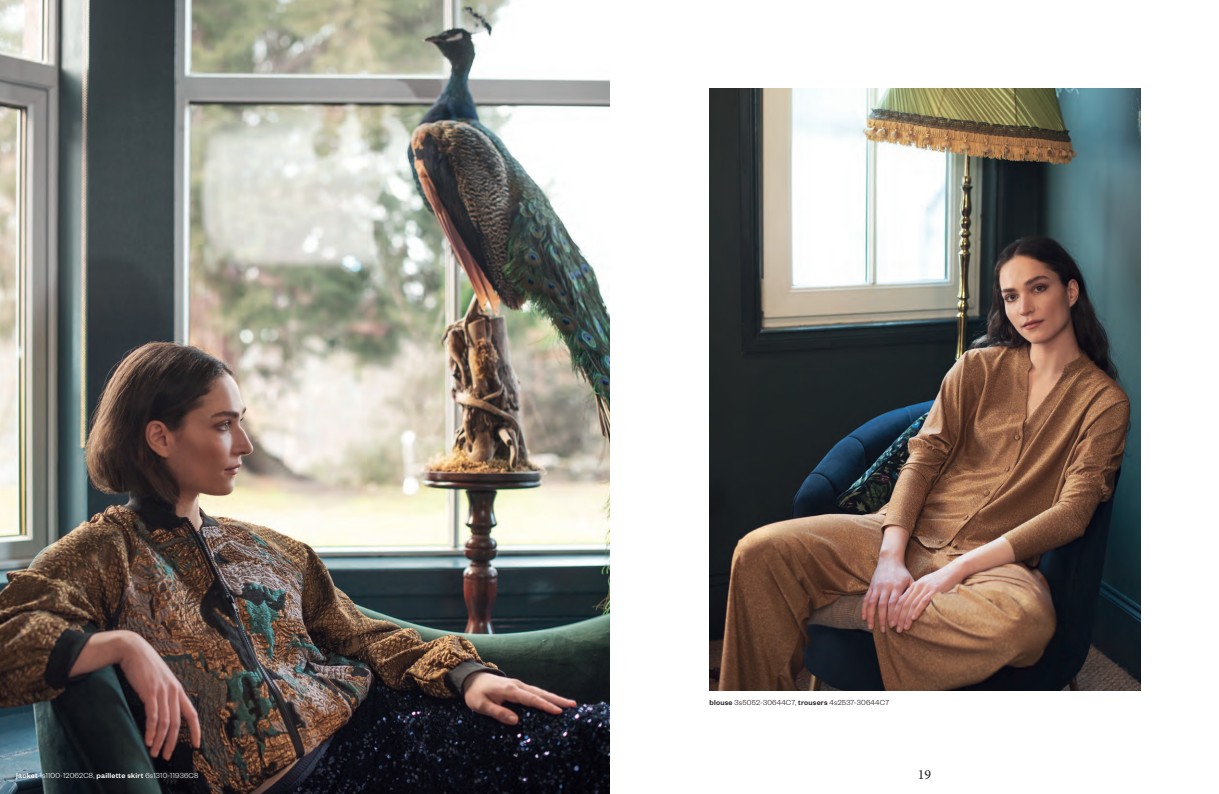
<style>
.page{position:relative;width:1219px;height:794px;background:#fff}
.page>*{position:absolute;margin:0;border:0;box-sizing:border-box;transform-origin:0 0}
.t1{font:14px "Minion Pro";color:#231f20}
.t2{font:300 8px "Founders Grotesk";letter-spacing:.03em;color:#fff}
.t3{font:300 8px "Founders Grotesk";letter-spacing:.03em;color:#231f20}
.s1{font-weight:500}
</style>
<div class="page">
<img style="left:0;top:0;width:610px;height:794px">
<img style="left:709px;top:89px;width:431px;height:601px">
<p class="t3" style="left:709px;top:697px;width:181px"><span class="s1">blouse</span> 3s5052-30644C7, <span class="s1">trousers</span> 4s2537-30644C7</p>
<p class="t2" style="left:16px;top:771px;width:184px"><span class="s1">jacket</span> 1s1100-12062C8, <span class="s1">paillette skirt</span> 6s1310-11936C8</p>
<h1 class="t1" style="left:918px;top:765px;width:15px">19</h1>
</div>
